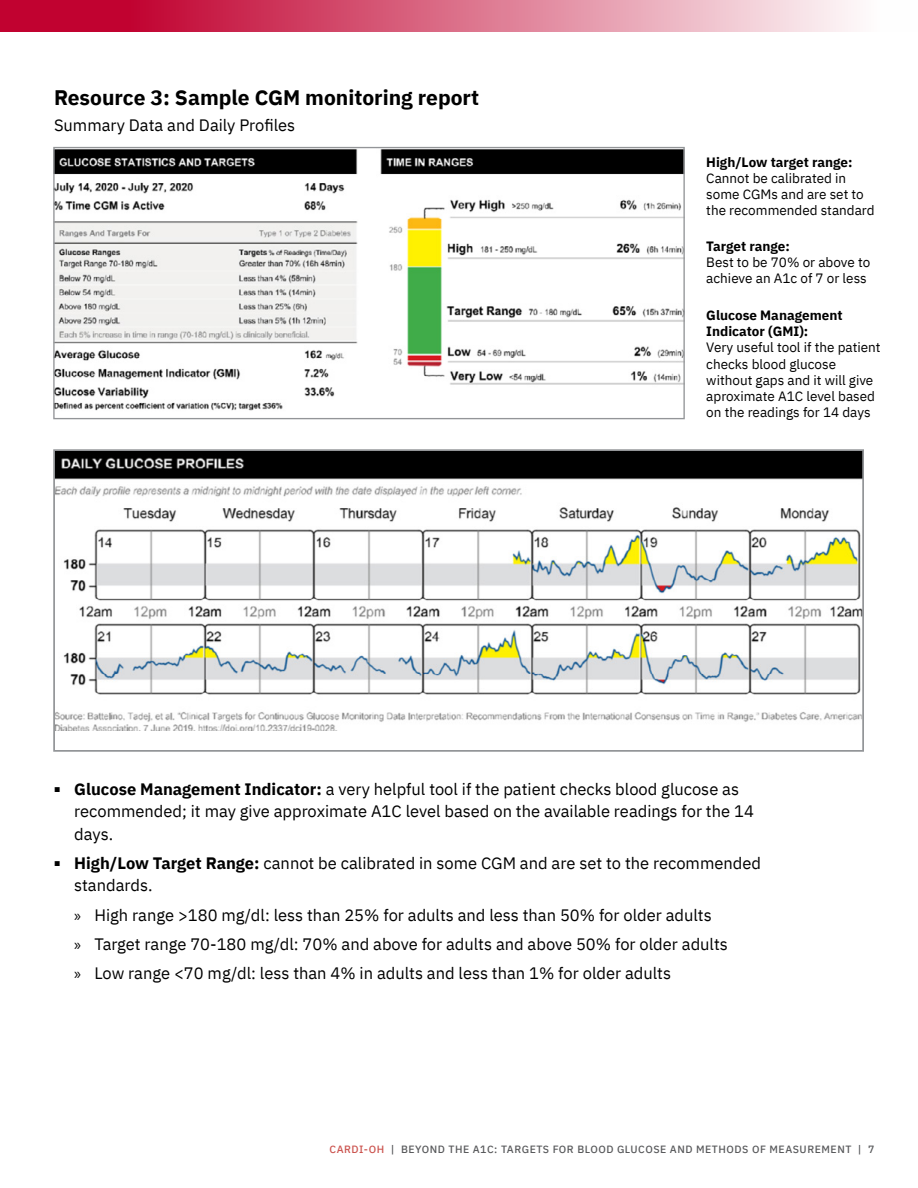
<style>
.page{position:relative;width:918px;height:1188px;background:#fff}
.page>*{position:absolute;margin:0;border:0;box-sizing:border-box;transform-origin:0 0}
.t1{font:700 21px "IBM Plex Sans";color:#000}
.t2{font:16.5px/22.5px "IBM Plex Sans";color:#000}
.t3{font:13.5px/16.2px "IBM Plex Sans";color:#000}
.t4{font:700 13.5px/16.2px "IBM Plex Sans";color:#000}
.t5{font:500 10.5px "IBM Plex Sans";letter-spacing:.05em;color:#58595b}
.s1{font-weight:700}
.s2{font-family:"Myriad Pro"}
.s3{color:#cb534e}
</style>
<div class="page">
<svg style="left:0;top:0;width:854px;height:31px;background:#d96884"></svg>
<img style="left:55px;top:149px;width:628px;height:262px">
<div style="left:53px;top:147px;width:632px;height:272px;border:1px solid #939598"></div>
<img style="left:56px;top:452px;width:805px;height:279px">
<div style="left:53px;top:449px;width:811px;height:303px;border:2px solid #939598"></div>
<p class="t1" style="left:54px;top:81px;width:427px">Resource 3: Sample CGM monitoring report</p>
<p class="t2" style="left:54px;top:112px;width:243px">Summary Data and Daily Profiles</p>
<p class="t4" style="left:706px;top:153px;width:148px">High/Low target range:</p>
<p class="t3" style="left:706px;top:169px;width:170px">Cannot be calibrated in some CGMs and are set to the recommended standard</p>
<p class="t4" style="left:706px;top:237px;width:85px">Target range:</p>
<p class="t3" style="left:706px;top:253px;width:165px">Best to be 70% or above to achieve an A1c of 7 or less</p>
<p class="t4" style="left:706px;top:306px;width:138px">Glucose Management<br>Indicator (GMI):</p>
<p class="t3" style="left:706px;top:338px;width:176px">Very useful tool if the patient checks blood glucose without gaps and it will give aproximate A1C level based on the readings for 14 days</p>
<p class="t2" style="left:74px;top:776px;width:681px;text-indent:-20px"><sup>■</sup> <span class="s1">Glucose Management Indicator:</span> a very helpful tool if the patient checks blood glucose as recommended; it may give approximate A1C level based on the available readings for the 14 days.</p>
<p class="t2" style="left:74px;top:850px;width:688px;text-indent:-20px"><sup>■</sup> <span class="s1">High/Low Target Range:</span> cannot be calibrated in some CGM and are set to the recommended standards.</p>
<p class="t2" style="left:74px;top:899px;width:655px;line-height:29.2px"><span class="s2">»</span> High range &gt;180 mg/dl: less than 25% for adults and less than 50% for older adults<br><span class="s2">»</span> Target range 70-180 mg/dl: 70% and above for adults and above 50% for older adults <span class="s2">»</span> Low range &lt;70 mg/dl: less than 4% in adults and less than 1% for older adults</p>
<p class="t5" style="left:330px;top:1141px;width:546px"><span class="s3">CARDI-OH</span> | BEYOND THE A1C: TARGETS FOR BLOOD GLUCOSE AND METHODS OF MEASUREMENT | 7</p>
</div>
